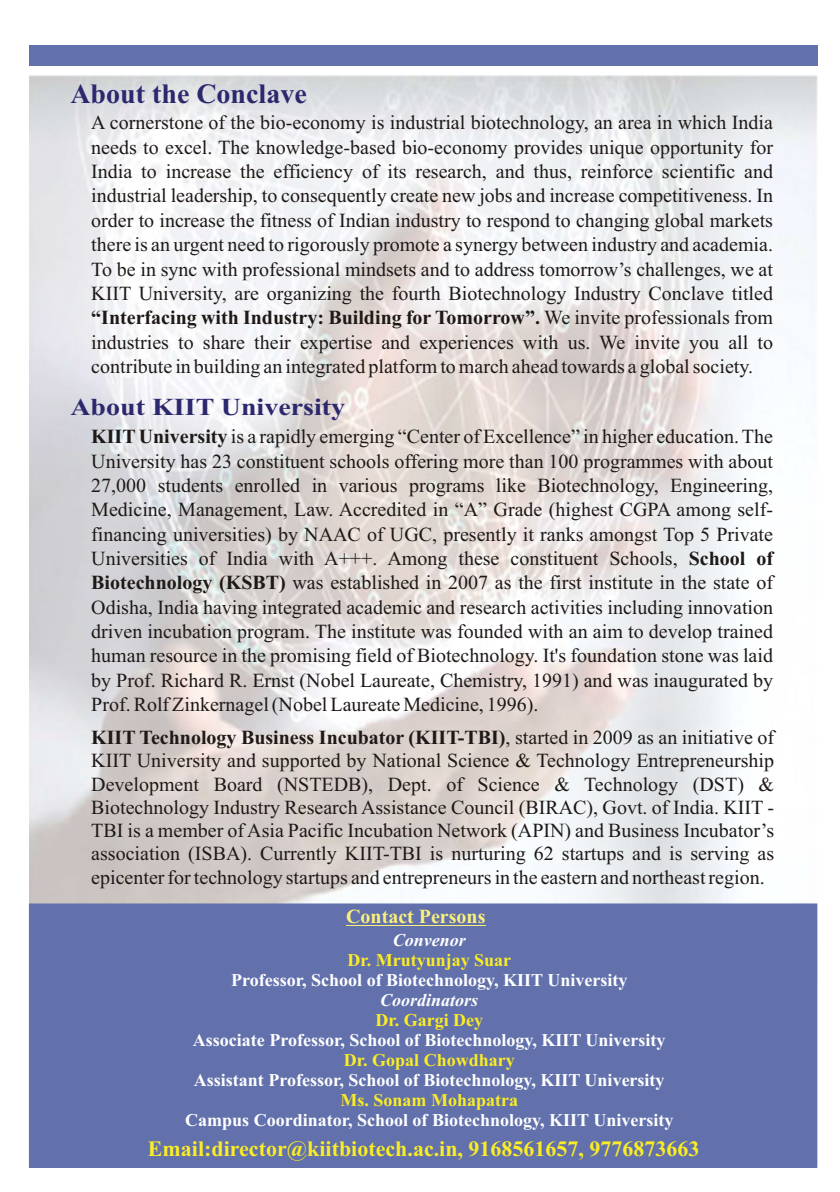
<style>
.page{position:relative;width:840px;height:1192px;background:#fff}
.page>*{position:absolute;margin:0;border:0;box-sizing:border-box;transform-origin:0 0}
.t1{font:700 28px "Times New Roman";color:#2c286d}
.t2{font:700 24.4px "Times New Roman";color:#2c286d;scale:1.15 1}
.t3{font:700 22px "Times New Roman";color:#fbed24}
.t4{font:20px/24.4px "Times New Roman";color:#1e1917;text-align:justify}
.t5{font:700 20px "Times New Roman";color:#faf17a}
.t6{font:700 18px "Times New Roman";color:#fff}
.t7{font:700 18px "Times New Roman";color:#fbed24}
.t8{font:italic 700 18px "Times New Roman";color:#fff}
.s1{font-weight:700}
</style>
<div class="page">
<img style="left:29px;top:75px;width:788px;height:829px">
<div style="left:29px;top:904px;width:788px;height:263px;background:#6271ac"></div>
<hr style="left:346px;top:925px;width:140px;height:1px;background:#faf17a">
<div style="left:29px;top:45px;width:788px;height:20px;background:#6271ac"></div>
<h1 class="t1" style="left:70px;top:85px;width:238px">About the Conclave</h1>
<p class="t4" style="left:91px;top:112px;width:683px">A cornerstone of the bio-economy is industrial biotechnology, an area in which India needs to excel. The knowledge-based bio-economy provides unique opportunity for India to increase the efficiency of its research, and thus, reinforce scientific and industrial leadership, to consequently create new jobs and increase competitiveness. In order to increase the fitness of Indian industry to respond to changing global markets there is an urgent need to rigorously promote a synergy between industry and academia.<br>To be in sync with professional mindsets and to address tomorrow’s challenges, we at KIIT University, are organizing the fourth Biotechnology Industry Conclave titled <span class="s1">“Interfacing with Industry: Building for Tomorrow”.</span> We invite professionals from industries to share their expertise and experiences with us. We invite you all to contribute in building an integrated platform to march ahead towards a global society.</p>
<p class="t2" style="left:70px;top:399px;width:240px">About KIIT University</p>
<p class="t4" style="left:91px;top:426px;width:683px"><span class="s1">KIIT University</span> is a rapidly emerging “Center of Excellence” in higher education. The University has 23 constituent schools offering more than 100 programmes with about 27,000 students enrolled in various programs like Biotechnology, Engineering, Medicine, Management, Law. Accredited in “A” Grade (highest CGPA among self&shy;financing universities) by NAAC of UGC, presently it ranks amongst Top 5 Private Universities of India with A+++. Among these constituent Schools, <span class="s1">School of Biotechnology (KSBT)</span> was established in 2007 as the first institute in the state of Odisha, India having integrated academic and research activities including innovation driven incubation program. The institute was founded with an aim to develop trained human resource in the promising field of Biotechnology. It's foundation stone was laid by Prof. Richard R. Ernst (Nobel Laureate, Chemistry, 1991) and was inaugurated by Prof. Rolf Zinkernagel (Nobel Laureate Medicine, 1996).</p>
<p class="t4" style="left:91px;top:728px;width:684px;line-height:23.2px"><span class="s1">KIIT Technology Business Incubator (KIIT-TBI)</span>, started in 2009 as an initiative of KIIT University and supported by National Science &amp; Technology Entrepreneurship Development Board (NSTEDB), Dept. of Science &amp; Technology (DST) &amp; Biotechnology Industry Research Assistance Council (BIRAC), Govt. of India. KIIT - TBI is a member of Asia Pacific Incubation Network (APIN) and Business Incubator’s association (ISBA). Currently KIIT-TBI is nurturing 62 startups and is serving as epicenter for technology startups and entrepreneurs in the eastern and northeast region.</p>
<p class="t5" style="left:346px;top:910px;width:141px">Contact Persons</p>
<p class="t8" style="left:393px;top:934px;width:75px">Convenor</p>
<p class="t6" style="left:231px;top:974px;width:398px">Professor, School of Biotechnology, KIIT University</p>
<p class="t8" style="left:380px;top:994px;width:100px">Coordinators</p>
<p class="t6" style="left:193px;top:1034px;width:474px">Associate Professor, School of Biotechnology, KIIT University</p>
<p class="t6" style="left:194px;top:1074px;width:472px">Assistant Professor, School of Biotechnology, KIIT University</p>
<p class="t6" style="left:185px;top:1114px;width:490px">Campus Coordinator, School of Biotechnology, KIIT University</p>
<p class="t7" style="left:347px;top:955px;width:165px">Dr. Mrutyunjay Suar</p>
<p class="t7" style="left:375px;top:1014px;width:109px">Dr. Gargi Dey</p>
<p class="t7" style="left:344px;top:1054px;width:172px">Dr. Gopal Chowdhary</p>
<p class="t7" style="left:341px;top:1094px;width:179px">Ms. Sonam Mohapatra</p>
<p class="t3" style="left:148px;top:1142px;width:553px">Email:director@kiitbiotech.ac.in, 9168561657, 9776873663</p>
</div>
